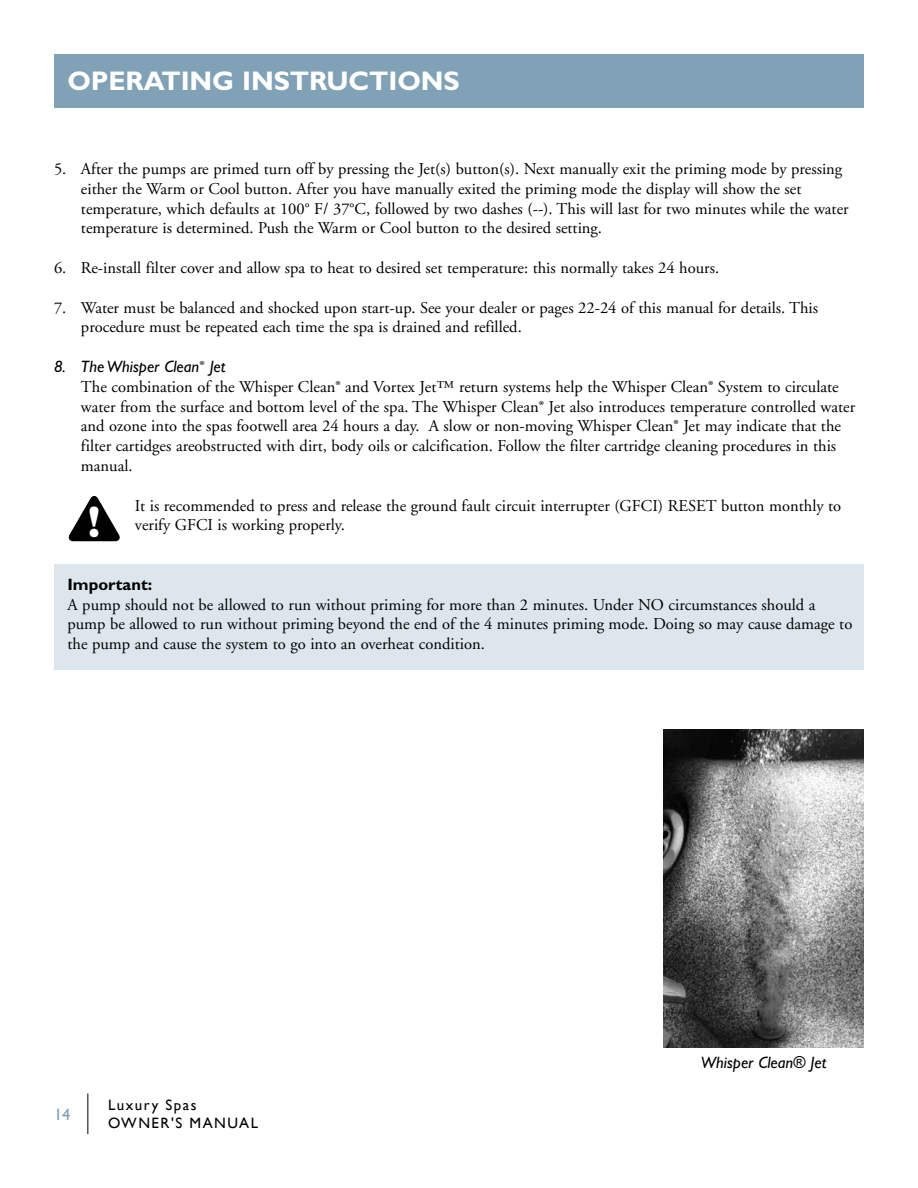
<style>
.page{position:relative;width:918px;height:1188px;background:#fff}
.page>*{position:absolute;margin:0;border:0;box-sizing:border-box;transform-origin:0 0}
.t1{font:900 42px "Optima";color:#000}
.t2{font:900 42px "Optima";color:#fff}
.t3{font:700 27px "Gill Sans";letter-spacing:-.005em;color:#fff}
.t4{font:16.5px/19.8px "Adobe Garamond";color:#000}
.t5{font:16.5px/19.8px "Adobe Garamond Pro";color:#000}
.t6{font:italic 16.5px "Gill Sans";color:#000}
.t7{font:700 16.5px "Gill Sans";color:#000}
.t8{font:16.5px "Gill Sans";color:#80a1b6}
.t9{font:15px/18px "Gill Sans";letter-spacing:.1em;color:#000}
.s1{font-family:"Adobe Garamond Pro";font-style:normal}
.s2{font-family:"Adobe Garamond Pro"}
</style>
<div class="page">
<hr style="left:87px;top:1094px;width:1px;height:40px;background:#000">
<div style="left:54px;top:565px;width:810px;height:105px;background:#dde6ed"></div>
<div style="left:54px;top:54px;width:810px;height:54px;background:#80a1b6"></div>
<svg style="left:69px;top:496px;width:51px;height:46px"></svg>
<img style="left:663px;top:729px;width:201px;height:319px">
<h2 class="t3" style="left:68px;top:65px;width:394px">OPERATING INSTRUCTIONS</h2>
<p class="t5" style="left:81px;top:159px;width:769px;text-indent:-27px">5. After the pumps are primed turn off by pressing the Jet(s) button(s). Next manually exit the priming mode by pressing either the Warm or Cool button. After you have manually exited the priming mode the display will show the set temperature, which defaults at 100° F/ 37°C, followed by two dashes (--). This will last for two minutes while the water temperature is determined. Push the Warm or Cool button to the desired setting.</p>
<p class="t5" style="left:54px;top:258px;width:667px">6. Re-install filter cover and allow spa to heat to desired set temperature: this normally takes 24 hours.</p>
<p class="t5" style="left:81px;top:298px;width:739px;text-indent:-27px">7. Water must be balanced and shocked upon start-up. See your dealer or pages 22-24 of this manual for details. This procedure must be repeated each time the spa is drained and refilled.</p>
<p class="t6" style="left:54px;top:357px;width:173px">8. The Whisper Clean<span class="s1">®</span> Jet</p>
<p class="t4" style="left:81px;top:377px;width:776px">The combination of the Whisper Clean<span class="s2">®</span> and Vortex Jet™ return systems help the Whisper Clean<span class="s2">®</span> System to circulate water from the surface and bottom level of the spa. The Whisper Clean<span class="s2">®</span> Jet also introduces temperature controlled water and ozone into the spas footwell area 24 hours a day. A slow or non-moving Whisper Clean<span class="s2">®</span> Jet may indicate that the filter cartidges areobstructed with dirt, body oils or calcification. Follow the filter cartridge cleaning procedures in this manual.</p>
<p class="t4" style="left:135px;top:496px;width:708px">It is recommended to press and release the ground fault circuit interrupter (GFCI) RESET button monthly to verify GFCI is working properly.</p>
<h1 class="t1" style="left:85px;top:421px;width:15px">!</h1>
<h1 class="t2" style="left:87px;top:496px;width:15px">!</h1>
<p class="t7" style="left:67px;top:574px;width:86px">Important:</p>
<p class="t4" style="left:67px;top:595px;width:786px">A pump should not be allowed to run without priming for more than 2 minutes. Under NO circumstances should a pump be allowed to run without priming beyond the end of the 4 minutes priming mode. Doing so may cause damage to the pump and cause the system to go into an overheat condition.</p>
<p class="t8" style="left:54px;top:1105px;width:18px">14</p>
<p class="t9" style="left:108px;top:1096px;width:152px">Luxury Spas<br>OWNER'S MANUAL</p>
<p class="t6" style="left:701px;top:1053px;width:127px">Whisper Clean® Jet</p>
</div>
